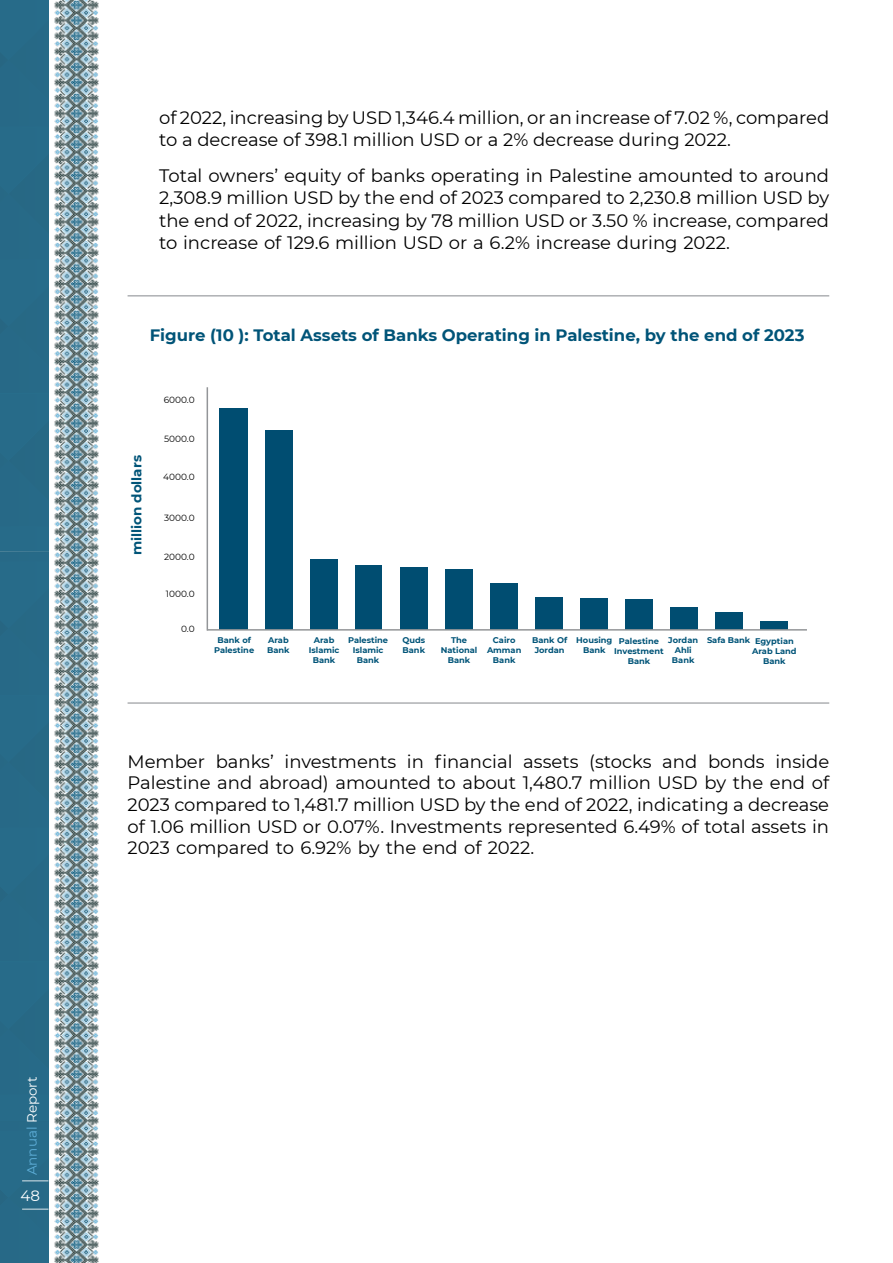
<style>
.page{position:relative;width:893px;height:1263px;background:#fff}
.page>*{position:absolute;margin:0;border:0;box-sizing:border-box;transform-origin:0 0}
.t1{font:18px/22.5px "Montserrat";color:#000;text-align:justify}
.t2{font:700 16.5px "Montserrat";color:#005478}
.t3{font:15px "Montserrat";color:#fff}
.t4{font:700 13.5px "Montserrat";color:#005478}
.t5{font:13.5px "Montserrat";color:#5dadd7}
.t6{font:9px "Montserrat";color:#000}
.t7{font:700 8.25px/9.9px "Montserrat";color:#005478;text-align:center}
.s1{color:#fff}
</style>
<div class="page">
<div style="left:0;top:0;width:21px;height:1263px;background:#276987"></div>
<img style="left:21px;top:0;width:131px;height:1263px">
<div style="left:220px;top:408px;width:28px;height:222px;background:#004d71"></div>
<div style="left:265px;top:430px;width:27px;height:200px;background:#004d71"></div>
<div style="left:310px;top:560px;width:27px;height:70px;background:#004d71"></div>
<div style="left:355px;top:565px;width:26px;height:65px;background:#004d71"></div>
<div style="left:400px;top:568px;width:27px;height:62px;background:#004d71"></div>
<div style="left:445px;top:569px;width:27px;height:61px;background:#004d71"></div>
<div style="left:490px;top:584px;width:27px;height:46px;background:#004d71"></div>
<div style="left:536px;top:597px;width:27px;height:33px;background:#004d71"></div>
<div style="left:581px;top:598px;width:27px;height:32px;background:#004d71"></div>
<div style="left:626px;top:599px;width:27px;height:31px;background:#004d71"></div>
<div style="left:670px;top:607px;width:28px;height:23px;background:#004d71"></div>
<div style="left:715px;top:613px;width:27px;height:17px;background:#004d71"></div>
<div style="left:760px;top:621px;width:27px;height:9px;background:#004d71"></div>
<hr style="left:207px;top:629px;width:600px;height:2px;background:#939598">
<hr style="left:207px;top:387px;width:1px;height:244px;background:#939598">
<hr style="left:128px;top:295px;width:701px;height:1px;background:#a7a9ac">
<hr style="left:128px;top:702px;width:701px;height:2px;background:#a7a9ac">
<p class="t5" style="left:23px;top:1175px;width:100px;rotate:-90deg">Annual <span class="s1">Report</span></p>
<p class="t3" style="left:20px;top:1185px;width:21px">48</p>
<p class="t1" style="left:159px;top:105px;width:672px">of 2022, increasing by USD 1,346.4 million, or an increase of 7.02 %, compared to a decrease of 398.1 million USD or a 2% decrease during 2022.</p>
<p class="t1" style="left:159px;top:163px;width:672px">Total owners’ equity of banks operating in Palestine amounted to around 2,308.9 million USD by the end of 2023 compared to 2,230.8 million USD by the end of 2022, increasing by 78 million USD or 3.50 % increase, compared to increase of 129.6 million USD or a 6.2% increase during 2022.</p>
<p class="t2" style="left:150px;top:323px;width:656px">Figure (10 ): Total Assets of Banks Operating in Palestine, by the end of 2023</p>
<p class="t6" style="left:164px;top:394px;width:33px">6000.0</p>
<p class="t4" style="left:127px;top:555px;width:102px;rotate:-90deg">million dollars</p>
<p class="t6" style="left:164px;top:433px;width:32px">5000.0</p>
<p class="t6" style="left:163px;top:470px;width:33px">4000.0</p>
<p class="t6" style="left:164px;top:511px;width:32px">3000.0</p>
<p class="t6" style="left:164px;top:551px;width:32px">2000.0</p>
<p class="t6" style="left:166px;top:587px;width:30px">1000.0</p>
<p class="t6" style="left:181px;top:623px;width:15px">0.0</p>
<p class="t7" style="left:214px;top:635px;width:42px">Bank of<br>Palestine</p>
<p class="t7" style="left:267px;top:635px;width:24px;text-align:left">Arab<br>Bank</p>
<p class="t7" style="left:309px;top:635px;width:32px">Arab<br>Islamic<br>Bank</p>
<p class="t7" style="left:348px;top:635px;width:42px">Palestine<br>Islamic<br>Bank</p>
<p class="t7" style="left:402px;top:635px;width:24px;text-align:left">Quds<br>Bank</p>
<p class="t7" style="left:441px;top:635px;width:38px">The<br>National<br>Bank</p>
<p class="t7" style="left:487px;top:635px;width:36px">Cairo<br>Amman<br>Bank</p>
<p class="t7" style="left:532px;top:635px;width:37px">Bank Of<br>Jordan</p>
<p class="t7" style="left:668px;top:635px;width:31px">Jordan<br>Ahli<br>Bank</p>
<p class="t7" style="left:576px;top:635px;width:38px">Housing<br>Bank</p>
<p class="t7" style="left:619px;top:636px;width:42px">Palestine</p>
<p class="t7" style="left:707px;top:635px;width:45px">Safa Bank</p>
<p class="t7" style="left:614px;top:646px;width:51px">Investment<br>Bank</p>
<p class="t7" style="left:752px;top:636px;width:46px">Egyptian<br>Arab Land<br>Bank</p>
<p class="t1" style="left:128px;top:750px;width:703px;line-height:21.6px">Member banks’ investments in financial assets (stocks and bonds inside Palestine and abroad) amounted to about 1,480.7 million USD by the end of 2023 compared to 1,481.7 million USD by the end of 2022, indicating a decrease of 1.06 million USD or 0.07%. Investments represented 6.49% of total assets in 2023 compared to 6.92% by the end of 2022.</p>
</div>
